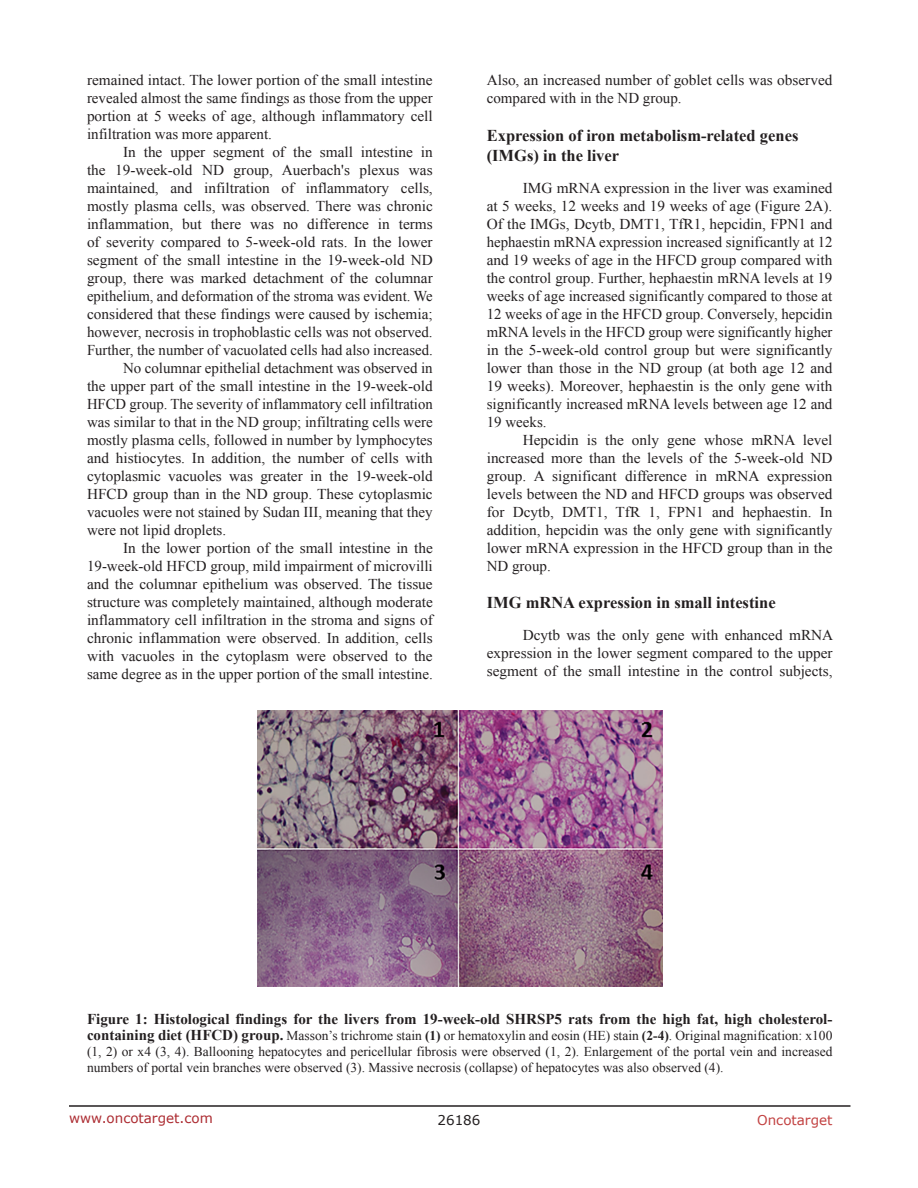
<style>
.page{position:relative;width:918px;height:1188px;background:#fff}
.page>*{position:absolute;margin:0;border:0;box-sizing:border-box;transform-origin:0 0}
.SubHeading{font:700 16.5px/19.8px "Times New Roman";color:#231f20}
.BodyText{font:15px/18px "Times New Roman";color:#231f20;text-align:justify}
.figuretext{font:700 15px "Times New Roman";color:#231f20}
.figuretext-2{font:13.5px/16.2px "Times New Roman";color:#231f20;text-align:justify}
.t1{font:13.5px "Verdana";color:#ac2b31}
.t2{font:13.5px "Verdana";color:#c24141}
.t3{font:13.5px "Verdana";color:#231f20}
.s1{font-weight:700;font-size:15px}
.s2{font-weight:700}
</style>
<div class="page">
<hr style="left:69px;top:1105px;width:781px;height:2px;background:#231f20">
<img style="left:257px;top:711px;width:405px;height:275px">
<p class="BodyText" style="left:87px;top:71px;width:347px">remained intact. The lower portion of the small intestine revealed almost the same findings as those from the upper portion at 5 weeks of age, although inflammatory cell infiltration was more apparent.</p>
<p class="BodyText" style="left:87px;top:143px;width:347px;text-indent:36px">In the upper segment of the small intestine in the 19-week-old ND group, Auerbach's plexus was maintained, and infiltration of inflammatory cells, mostly plasma cells, was observed. There was chronic inflammation, but there was no difference in terms of severity compared to 5-week-old rats. In the lower segment of the small intestine in the 19-week-old ND group, there was marked detachment of the columnar epithelium, and deformation of the stroma was evident. We considered that these findings were caused by ischemia; however, necrosis in trophoblastic cells was not observed.<br>Further, the number of vacuolated cells had also increased.</p>
<p class="BodyText" style="left:87px;top:359px;width:347px;text-indent:36px">No columnar epithelial detachment was observed in the upper part of the small intestine in the 19-week-old HFCD group. The severity of inflammatory cell infiltration was similar to that in the ND group; infiltrating cells were mostly plasma cells, followed in number by lymphocytes and histiocytes. In addition, the number of cells with cytoplasmic vacuoles was greater in the 19-week-old HFCD group than in the ND group. These cytoplasmic vacuoles were not stained by Sudan III, meaning that they were not lipid droplets.</p>
<p class="BodyText" style="left:87px;top:539px;width:347px;text-indent:36px">In the lower portion of the small intestine in the 19-week-old HFCD group, mild impairment of microvilli and the columnar epithelium was observed. The tissue structure was completely maintained, although moderate inflammatory cell infiltration in the stroma and signs of chronic inflammation were observed. In addition, cells with vacuoles in the cytoplasm were observed to the same degree as in the upper portion of the small intestine.</p>
<p class="BodyText" style="left:487px;top:71px;width:347px">Also, an increased number of goblet cells was observed compared with in the ND group.</p>
<p class="SubHeading" style="left:487px;top:125px;width:313px">Expression of iron metabolism-related genes (IMGs) in the liver</p>
<p class="BodyText" style="left:487px;top:178px;width:347px;text-indent:36px">IMG mRNA expression in the liver was examined at 5 weeks, 12 weeks and 19 weeks of age (Figure 2A).<br>Of the IMGs, Dcytb, DMT1, TfR1, hepcidin, FPN1 and hephaestin mRNA expression increased significantly at 12 and 19 weeks of age in the HFCD group compared with the control group. Further, hephaestin mRNA levels at 19 weeks of age increased significantly compared to those at 12 weeks of age in the HFCD group. Conversely, hepcidin mRNA levels in the HFCD group were significantly higher in the 5-week-old control group but were significantly lower than those in the ND group (at both age 12 and 19 weeks). Moreover, hephaestin is the only gene with significantly increased mRNA levels between age 12 and 19 weeks.</p>
<p class="BodyText" style="left:487px;top:430px;width:347px;text-indent:36px">Hepcidin is the only gene whose mRNA level increased more than the levels of the 5-week-old ND group. A significant difference in mRNA expression levels between the ND and HFCD groups was observed for Dcytb, DMT1, TfR 1, FPN1 and hephaestin. In addition, hepcidin was the only gene with significantly lower mRNA expression in the HFCD group than in the ND group.</p>
<p class="SubHeading" style="left:487px;top:592px;width:290px">IMG mRNA expression in small intestine</p>
<p class="BodyText" style="left:487px;top:626px;width:348px;text-indent:36px">Dcytb was the only gene with enhanced mRNA expression in the lower segment compared to the upper segment of the small intestine in the control subjects,</p>
<p class="figuretext" style="left:87px;top:1008px;width:747px">Figure 1: Histological findings for the livers from 19-week-old SHRSP5 rats from the high fat, high cholesterol-</p>
<p class="figuretext-2" style="left:87px;top:1027px;width:747px"><span class="s1">containing diet (HFCD) group.</span> Masson’s trichrome stain <span class="s2">(1)</span> or hematoxylin and eosin (HE) stain <span class="s2">(2-4)</span>. Original magnification: x100 (1, 2) or x4 (3, 4). Ballooning hepatocytes and pericellular fibrosis were observed (1, 2). Enlargement of the portal vein and increased numbers of portal vein branches were observed (3). Massive necrosis (collapse) of hepatocytes was also observed (4).</p>
<p class="t1" style="left:69px;top:1109px;width:145px">www.oncotarget.com</p>
<p class="t3" style="left:438px;top:1111px;width:44px">26186</p>
<p class="t2" style="left:757px;top:1111px;width:77px">Oncotarget</p>
</div>
